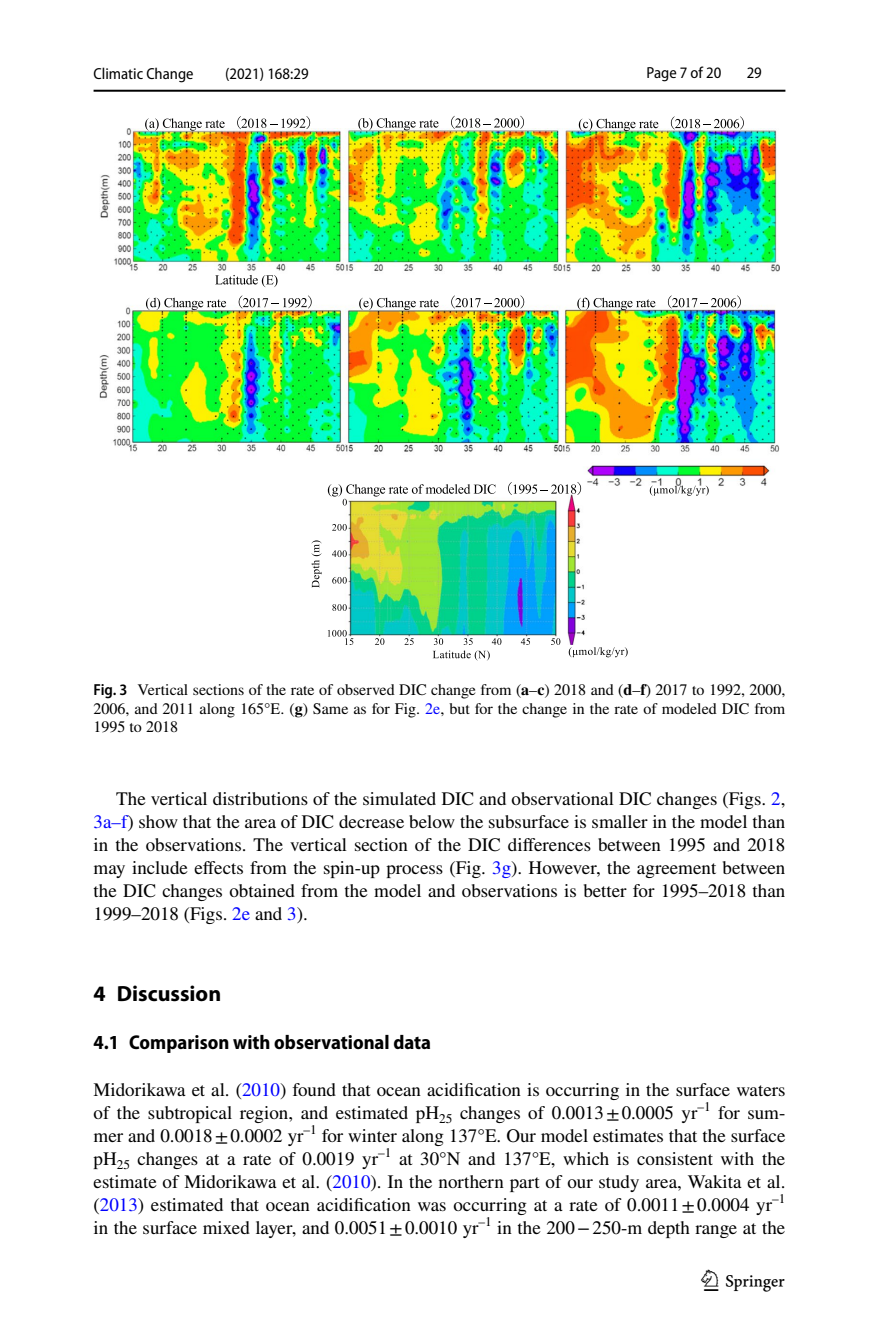
<style>
.page{position:relative;width:879px;height:1333px;background:#fff}
.page>*{position:absolute;margin:0;border:0;box-sizing:border-box;transform-origin:0 0}
.t1{font:30px "Springnew Regular 5";color:#000}
.t2{font:700 22px "Myriad Pro";color:#000}
.t3{font:700 semi-condensed 20px "Myriad Pro";color:#000}
.t4{font:19px/23px "STIX";color:#000;text-align:justify}
.t5{font:16px/18.4px "STIX";color:#000;text-align:justify}
.t6{font:semi-condensed 16px "Myriad Pro";color:#000}
.s1{font-family:"Myriad Pro";font-weight:600;font-stretch:semi-condensed}
.s2{font-weight:700}
.s3{color:#00f}
</style>
<div class="page">
<hr style="left:94px;top:90px;width:691px;height:2px;background:#000">
<img style="left:99px;top:128px;width:681px;height:516px">
<svg style="left:145px;top:118px;width:80px;height:13px"></svg>
<svg style="left:237px;top:116px;width:73px;height:13px"></svg>
<svg style="left:358px;top:118px;width:80px;height:12px"></svg>
<svg style="left:451px;top:116px;width:73px;height:13px"></svg>
<svg style="left:579px;top:119px;width:79px;height:12px"></svg>
<svg style="left:671px;top:116px;width:73px;height:13px"></svg>
<svg style="left:215px;top:275px;width:62px;height:12px"></svg>
<svg style="left:650px;top:485px;width:59px;height:10px"></svg>
<svg style="left:146px;top:298px;width:80px;height:12px"></svg>
<svg style="left:239px;top:295px;width:73px;height:13px"></svg>
<svg style="left:359px;top:298px;width:80px;height:12px"></svg>
<svg style="left:451px;top:295px;width:73px;height:13px"></svg>
<svg style="left:577px;top:298px;width:78px;height:12px"></svg>
<svg style="left:668px;top:295px;width:73px;height:13px"></svg>
<svg style="left:375px;top:638px;width:9px;height:7px"></svg>
<svg style="left:404px;top:638px;width:10px;height:7px"></svg>
<svg style="left:521px;top:638px;width:9px;height:7px"></svg>
<svg style="left:551px;top:638px;width:9px;height:7px"></svg>
<svg style="left:433px;top:638px;width:68px;height:22px"></svg>
<svg style="left:311px;top:540px;width:11px;height:48px"></svg>
<svg style="left:332px;top:524px;width:15px;height:6px"></svg>
<svg style="left:332px;top:550px;width:15px;height:7px"></svg>
<svg style="left:332px;top:577px;width:15px;height:6px"></svg>
<svg style="left:332px;top:604px;width:15px;height:7px"></svg>
<svg style="left:328px;top:630px;width:25px;height:15px"></svg>
<svg style="left:569px;top:647px;width:59px;height:10px"></svg>
<svg style="left:328px;top:484px;width:168px;height:21px"></svg>
<svg style="left:508px;top:482px;width:73px;height:13px"></svg>
<p class="t6" style="left:94px;top:65px;width:102px">Climatic Change</p>
<p class="t6" style="left:225px;top:65px;width:85px">(2021) 168:29</p>
<p class="t6" style="left:646px;top:64px;width:76px">Page 7 of 20</p>
<p class="t6" style="left:747px;top:64px;width:17px">29</p>
<p class="t5" style="left:94px;top:681px;width:693px"><span class="s1">Fig. 3</span> Vertical sections of the rate of observed DIC change from (<span class="s2">a</span>–<span class="s2">c</span>) 2018 and (<span class="s2">d</span>–<span class="s2">f</span>) 2017 to 1992, 2000, 2006, and 2011 along 165°E. (<span class="s2">g</span>) Same as for Fig. <span class="s3">2e</span>, but for the change in the rate of modeled DIC from 1995 to 2018</p>
<p class="t4" style="left:94px;top:788px;width:693px;text-indent:23px">The vertical distributions of the simulated DIC and observational DIC changes (Figs. <span class="s3">2</span>, <span class="s3">3a–f</span>) show that the area of DIC decrease below the subsurface is smaller in the model than in the observations. The vertical section of the DIC differences between 1995 and 2018 may include effects from the spin-up process (Fig. <span class="s3">3g</span>). However, the agreement between the DIC changes obtained from the model and observations is better for 1995–2018 than 1999–2018 (Figs. <span class="s3">2e</span> and <span class="s3">3</span>).</p>
<p class="t2" style="left:94px;top:978px;width:129px">4 Discussion</p>
<p class="t3" style="left:94px;top:1030px;width:339px">4.1 Comparison with observational data</p>
<p class="t4" style="left:94px;top:1078px;width:693px">Midorikawa et al. (<span class="s3">2010</span>) found that ocean acidification is occurring in the surface waters of the subtropical region, and estimated pH<sub>25</sub> changes of 0.0013±0.0005 yr<sup>–1</sup> for sum&shy;mer and 0.0018±0.0002 yr<sup>–1</sup> for winter along 137°E. Our model estimates that the surface pH<sub>25</sub> changes at a rate of 0.0019 yr<sup>–1</sup> at 30°N and 137°E, which is consistent with the estimate of Midorikawa et al. (<span class="s3">2010</span>). In the northern part of our study area, Wakita et al. (<span class="s3">2013</span>) estimated that ocean acidification was occurring at a rate of 0.0011±0.0004 yr<sup>–1 </sup>in the surface mixed layer, and 0.0051±0.0010 yr<sup>–1</sup> in the 200−250-m depth range at the</p>
<h1 class="t1" style="left:704px;top:1269px;width:83px">1 3</h1>
</div>
